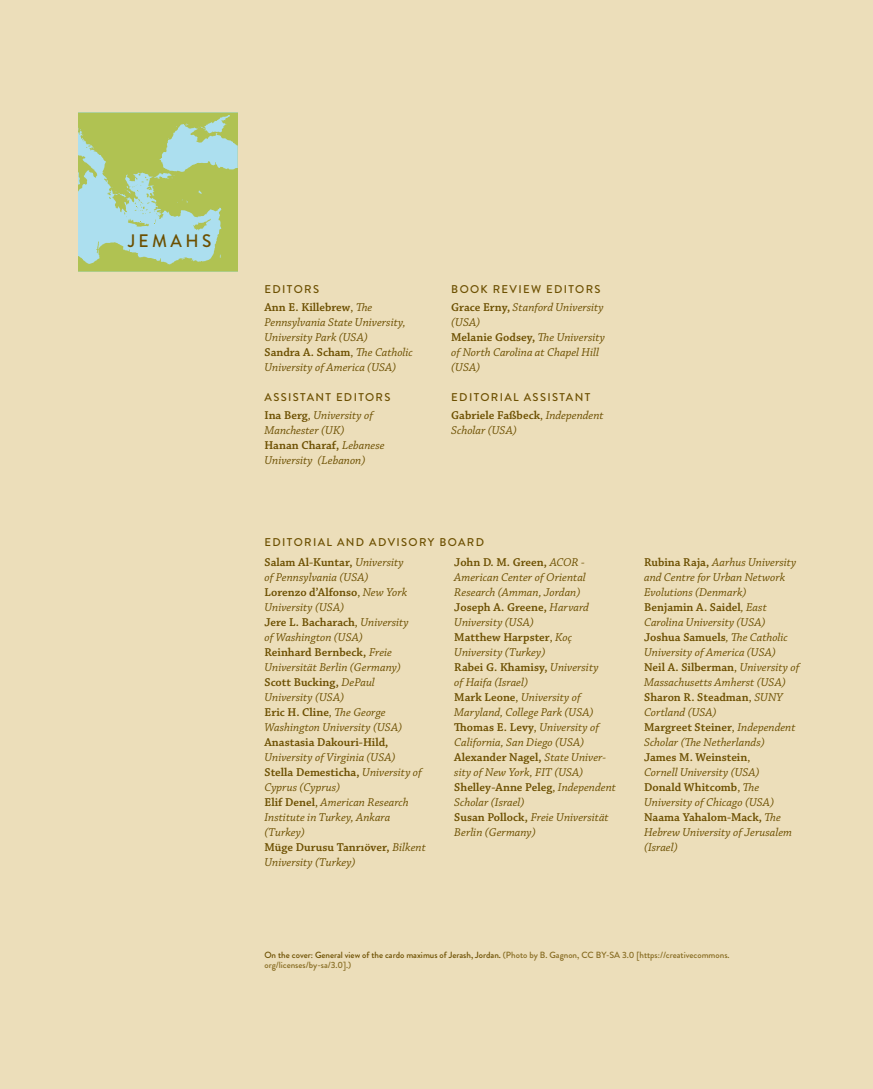
<style>
.page{position:relative;width:873px;height:1089px;background:#ecdeba}
.page>*{position:absolute;margin:0;border:0;box-sizing:border-box;transform-origin:0 0}
.t1{font:500 18.15px "Brandon Grotesque";letter-spacing:.2em;color:#6c4f00;scale:.95 1}
.t2{font:italic 12px/15px "Chaparral Pro";color:#6c4f00}
.t3{font:600 12px "Chaparral Pro";color:#6c4f00}
.t4{font:500 11.25px "Brandon Grotesque";letter-spacing:.12em;color:#6c4f00}
.t5{font:500 9px/10.8px "Brandon Grotesque";color:#876c22}
.s1{font-weight:600;font-style:normal}
.s2{font-style:normal}
.s3{color:#6c4f00}
</style>
<div class="page">
<svg style="left:78px;top:112px;width:159px;height:160px;background:#aece97"></svg>
<svg style="left:0;top:0;width:6px;height:6px"></svg>
<svg style="left:0;top:1083px;width:6px;height:6px"></svg>
<svg style="left:867px;top:0;width:6px;height:6px"></svg>
<svg style="left:867px;top:1083px;width:6px;height:6px"></svg>
<h1 class="t1" style="left:128px;top:228px;width:89px">JEMAHS</h1>
<p class="t4" style="left:265px;top:281px;width:56px">EDITORS</p>
<p class="t2" style="left:264px;top:300px;width:150px"><span class="s1">Ann E. Killebrew</span><span class="s2">,</span> The<br>Pennsylvania State University,<br>University Park (USA)<br><span class="s1">Sandra A. Scham</span><span class="s2">,</span> The Catholic<br>University of America (USA)</p>
<p class="t4" style="left:265px;top:389px;width:127px">ASSISTANT EDITORS</p>
<p class="t2" style="left:264px;top:408px;width:122px"><span class="s1">Ina Berg</span><span class="s2">,</span> University of<br>Manchester (UK)<br><span class="s1">Hanan Charaf,</span> Lebanese<br>University (Lebanon)</p>
<p class="t4" style="left:451px;top:281px;width:151px">BOOK REVIEW EDITORS</p>
<p class="t2" style="left:451px;top:300px;width:155px"><span class="s1">Grace Erny,</span> Stanford University (USA)<br><span class="s1">Melanie Godsey,</span> The University of North Carolina at Chapel Hill (USA)</p>
<p class="t4" style="left:451px;top:389px;width:140px">EDITORIAL ASSISTANT</p>
<p class="t2" style="left:451px;top:408px;width:154px"><span class="s1">Gabriele Faßbeck</span><span class="s2">,</span> Independent<br>Scholar (USA)</p>
<p class="t4" style="left:265px;top:535px;width:221px">EDITORIAL AND ADVISORY BOARD</p>
<p class="t2" style="left:264px;top:555px;width:146px"><span class="s1">Salam Al-Kuntar,</span> University of Pennsylvania (USA)<br><span class="s1">Lorenzo d’Alfonso</span><span class="s2">,</span> New York<br>University (USA)<br><span class="s1">Jere L. Bacharach</span><span class="s2">,</span> University of Washington (USA)<br><span class="s1">Reinhard Bernbeck,</span> Freie<br>Universität Berlin (Germany)<br><span class="s1">Scott Bucking,</span> DePaul<br>University (USA)<br><span class="s1">Eric H. Cline</span><span class="s2">,</span> The George<br>Washington University (USA)</p>
<p class="t3" style="left:264px;top:735px;width:125px">Anastasia Dakouri-Hild,</p>
<p class="t2" style="left:264px;top:750px;width:163px">University of Virginia (USA)<br><span class="s1">Stella Demesticha,</span> University of<br>Cyprus (Cyprus)<br><span class="s1">Elif Denel</span><span class="s2">,</span> American Research<br>Institute in Turkey, Ankara (Turkey)<br><span class="s1">Müge Durusu Tanrıöver,</span> Bilkent<br>University (Turkey)</p>
<p class="t2" style="left:454px;top:555px;width:163px"><span class="s1">John D. M. Green,</span> ACOR -<br>American Center of Oriental<br>Research (Amman, Jordan)<br><span class="s1">Joseph A. Greene,</span> Harvard<br>University (USA)<br><span class="s1">Matthew Harpster</span><span class="s2">,</span> Koç<br>University (Turkey)<br><span class="s1">Rabei G. Khamisy,</span> University<br>of Haifa (Israel)<br><span class="s1">Mark Leone</span><span class="s2">,</span> University of<br>Maryland, College Park (USA)<br><span class="s1">Thomas E. Levy</span><span class="s2">,</span> University of<br>California, San Diego (USA)<br><span class="s1">Alexander Nagel,</span> State Univer&shy;sity of New York, FIT (USA)<br><span class="s1">Shelley-Anne Peleg</span><span class="s2">,</span> Independent<br>Scholar (Israel)<br><span class="s1">Susan Pollock,</span> Freie Universität<br>Berlin (Germany)</p>
<p class="t2" style="left:644px;top:555px;width:157px"><span class="s1">Rubina Raja,</span> Aarhus University and Centre for Urban Network<br>Evolutions (Denmark)<br><span class="s1">Benjamin A. Saidel</span>, East<br>Carolina University (USA)<br><span class="s1">Joshua Samuels</span>, The Catholic<br>University of America (USA)<br><span class="s1">Neil A. Silberman</span><span class="s2">,</span> University of<br>Massachusetts Amherst (USA)<br><span class="s1">Sharon R. Steadman</span><span class="s2">,</span> SUNY<br>Cortland (USA)<br><span class="s1">Margreet Steiner</span><span class="s2">,</span> Independent<br>Scholar (The Netherlands)<br><span class="s1">James M. Weinstein</span><span class="s2">,<br></span>Cornell University (USA)<br><span class="s1">Donald Whitcomb</span><span class="s2">,</span> The<br>University of Chicago (USA)<br><span class="s1">Naama Yahalom-Mack,</span> The<br>Hebrew University of Jerusalem (Israel)</p>
<p class="t5" style="left:264px;top:949px;width:467px"><span class="s3">On the cover: General view of the cardo maximus of Jerash, Jordan.</span> (Photo by B. Gagnon, CC BY-SA 3.0 [https://creativecommons. org/licenses/by-sa/3.0].)</p>
</div>
